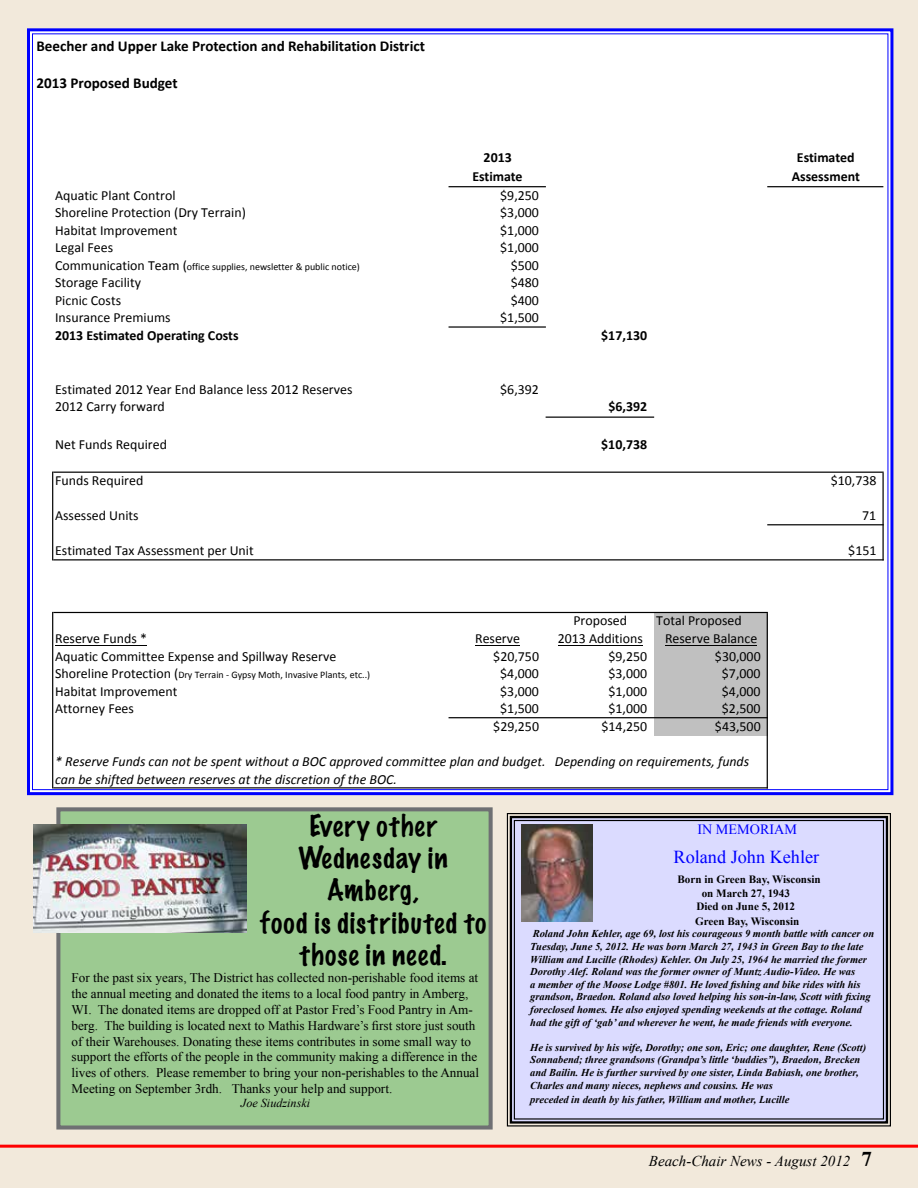
<style>
.page{position:relative;width:918px;height:1188px;background:#f2e9db}
.page>*{position:absolute;margin:0;border:0;box-sizing:border-box;transform-origin:0 0}
.t1{font:100 27px/32.4px "Marker Felt";letter-spacing:.045em;color:#000;text-align:center}
.t2{font:18.15px "Times New Roman";color:#00f}
.t3{font:700 15.15px "Calibri";color:#000}
.t4{font:italic 15px "Times New Roman";color:#000}
.t5{font:14.1px "Times New Roman";color:#00f}
.t6{font:13.95px "Calibri";color:#000}
.t7{font:italic 13.95px/17.9px "Calibri";color:#000}
.t8{font:700 13.95px "Calibri";color:#000}
.t9{font:13.2px/15.8px "Times New Roman";color:#000}
.t10{font:italic 12.15px "Times New Roman";color:#000}
.t11{font:700 11.1px/13.4px "Times New Roman";color:#000;text-align:center}
.t12{font:italic 700 10.5px/12.6px "Times New Roman";color:#000}
.t13{font:10.05px "Calibri";color:#000}
.s1{font-size:13.95px}
.s2{font-family:"Poplar Std";font-weight:400}
.s3{font-weight:700;font-style:normal;font-size:21px}
</style>
<div class="page">
<hr style="left:0;top:1145px;width:918px;height:3px;background:#f00">
<div style="left:27px;top:28px;width:867px;height:768px;background:#fff"></div>
<div style="left:506px;top:813px;width:385px;height:314px;background:#dbdbff"></div>
<div style="left:510px;top:816px;width:378px;height:308px;border:2px solid #000"></div>
<div style="left:514px;top:820px;width:370px;height:300px;border:1px solid #000"></div>
<img style="left:521px;top:825px;width:72px;height:97px">
<div style="left:56px;top:807px;width:437px;height:323px;background:#9cca91;border:4px solid #6f7073"></div>
<img style="left:34px;top:824px;width:213px;height:109px">
<h3 class="t3" style="left:36px;top:37px;width:390px">Beecher and Upper Lake Protection and Rehabilitation District</h3>
<h3 class="t3" style="left:36px;top:74px;width:143px">2013 Proposed Budget</h3>
<h3 class="t8" style="left:484px;top:149px;width:30px">2013</h3>
<h3 class="t8" style="left:797px;top:149px;width:59px">Estimated</h3>
<h3 class="t8" style="left:472px;top:168px;width:52px">Estimate</h3>
<h3 class="t8" style="left:792px;top:168px;width:70px">Assessment</h3>
<h3 class="t6" style="left:55px;top:186px;width:122px">Aquatic Plant Control</h3>
<h3 class="t6" style="left:500px;top:186px;width:40px">$9,250</h3>
<h3 class="t6" style="left:55px;top:204px;width:192px">Shoreline Protection (Dry Terrain)</h3>
<h3 class="t6" style="left:500px;top:204px;width:40px">$3,000</h3>
<h3 class="t6" style="left:55px;top:221px;width:124px">Habitat Improvement</h3>
<h3 class="t6" style="left:500px;top:221px;width:40px">$1,000</h3>
<h3 class="t6" style="left:55px;top:239px;width:59px">Legal Fees</h3>
<h3 class="t6" style="left:500px;top:239px;width:40px">$1,000</h3>
<p class="t13" style="left:55px;top:260px;width:306px"><span class="s1">Communication Team (</span>office supplies, newsletter &amp; public notice)</p>
<h3 class="t6" style="left:511px;top:256px;width:30px">$500</h3>
<h3 class="t6" style="left:55px;top:274px;width:87px">Storage Facility</h3>
<h3 class="t6" style="left:511px;top:274px;width:30px">$480</h3>
<h3 class="t6" style="left:55px;top:292px;width:68px">Picnic Costs</h3>
<h3 class="t6" style="left:511px;top:292px;width:30px">$400</h3>
<h3 class="t6" style="left:55px;top:309px;width:117px">Insurance Premiums</h3>
<h3 class="t6" style="left:500px;top:309px;width:40px">$1,500</h3>
<h3 class="t8" style="left:55px;top:327px;width:185px">2013 Estimated Operating Costs</h3>
<h3 class="t8" style="left:601px;top:327px;width:47px">$17,130</h3>
<h3 class="t6" style="left:55px;top:380px;width:299px">Estimated 2012 Year End Balance less 2012 Reserves</h3>
<h3 class="t6" style="left:500px;top:380px;width:40px">$6,392</h3>
<h3 class="t6" style="left:55px;top:398px;width:111px">2012 Carry forward</h3>
<h3 class="t8" style="left:609px;top:398px;width:40px">$6,392</h3>
<h3 class="t6" style="left:55px;top:435px;width:113px">Net Funds Required</h3>
<h3 class="t8" style="left:601px;top:436px;width:47px">$10,738</h3>
<h3 class="t6" style="left:55px;top:472px;width:90px">Funds Required</h3>
<h3 class="t6" style="left:831px;top:472px;width:47px">$10,738</h3>
<h3 class="t6" style="left:55px;top:507px;width:85px">Assessed Units</h3>
<h3 class="t6" style="left:862px;top:507px;width:16px">71</h3>
<h3 class="t6" style="left:55px;top:542px;width:200px">Estimated Tax Assessment per Unit</h3>
<h3 class="t6" style="left:848px;top:542px;width:30px">$151</h3>
<h3 class="t6" style="left:573px;top:612px;width:55px">Proposed</h3>
<h3 class="t6" style="left:656px;top:612px;width:87px">Total Proposed</h3>
<h3 class="t6" style="left:55px;top:630px;width:93px">Reserve Funds *</h3>
<h3 class="t6" style="left:475px;top:630px;width:46px">Reserve</h3>
<h3 class="t6" style="left:558px;top:630px;width:87px">2013 Additions</h3>
<h3 class="t6" style="left:665px;top:630px;width:94px">Reserve Balance</h3>
<h3 class="t6" style="left:55px;top:647px;width:283px">Aquatic Committee Expense and Spillway Reserve</h3>
<h3 class="t6" style="left:493px;top:647px;width:47px">$20,750</h3>
<h3 class="t6" style="left:609px;top:647px;width:40px">$9,250</h3>
<h3 class="t6" style="left:715px;top:647px;width:47px">$30,000</h3>
<p class="t13" style="left:55px;top:668px;width:317px"><span class="s1">Shoreline Protection (</span>Dry Terrain --‐ Gypsy Moth, Invasive Plants, etc..)</p>
<h3 class="t6" style="left:500px;top:665px;width:40px">$4,000</h3>
<h3 class="t6" style="left:609px;top:665px;width:40px">$3,000</h3>
<h3 class="t6" style="left:722px;top:665px;width:40px">$7,000</h3>
<h3 class="t6" style="left:55px;top:682px;width:124px">Habitat Improvement</h3>
<h3 class="t6" style="left:500px;top:682px;width:40px">$3,000</h3>
<h3 class="t6" style="left:609px;top:682px;width:40px">$1,000</h3>
<h3 class="t6" style="left:722px;top:682px;width:40px">$4,000</h3>
<h3 class="t6" style="left:55px;top:700px;width:80px">Attorney Fees</h3>
<h3 class="t6" style="left:500px;top:700px;width:40px">$1,500</h3>
<h3 class="t6" style="left:609px;top:700px;width:40px">$1,000</h3>
<h3 class="t6" style="left:722px;top:700px;width:40px">$2,500</h3>
<h3 class="t6" style="left:493px;top:717px;width:47px">$29,250</h3>
<h3 class="t6" style="left:602px;top:717px;width:47px">$14,250</h3>
<h3 class="t6" style="left:715px;top:717px;width:47px">$43,500</h3>
<h3 class="t7" style="left:55px;top:752px;width:696px">* Reserve Funds can not be spent without a BOC approved committee plan and budget. Depending on requirements, funds can be shifted between reserves at the discretion of the BOC.</h3>
<h3 class="t5" style="left:697px;top:820px;width:101px">IN MEMORIAM</h3>
<h2 class="t2" style="left:674px;top:844px;width:147px">Roland John Kehler</h2>
<p class="t11" style="left:678px;top:873px;width:145px">Born in Green Bay, Wisconsin on March 27, 1943<br>Died on June 5, 2012</p>
<p class="t11" style="left:695px;top:914px;width:106px">Green Bay, Wisconsin</p>
<p class="t12" style="left:530px;top:927px;width:346px">Roland John Kehler, age 69, lost his courageous 9 month battle with cancer on Tuesday, June 5, 2012. He was born March 27, 1943 in Green Bay to the late William and Lucille (Rhodes) Kehler. On July 25, 1964 he married the former Dorothy Alef. Roland was the former owner of Muntz Audio-Video. He was<br>a member of the Moose Lodge #801. He loved fishing and bike rides with his grandson, Braedon. Roland also loved helping his son-in-law, Scott with fixing foreclosed homes. He also enjoyed spending weekends at the cottage. Roland had the gift of ‘gab’ and wherever he went, he made friends with everyone.</p>
<p class="t12" style="left:530px;top:1041px;width:338px">He is survived by his wife, Dorothy; one son, Eric; one daughter, Rene (Scott)<br>Sonnabend; three grandsons (Grandpa’s little ‘buddies”), Braedon, Brecken and Bailin. He is further survived by one sister, Linda Babiash, one brother, Charles and many nieces, nephews and cousins. He was</p>
<p class="t12" style="left:530px;top:1093px;width:261px">preceded in death by his father, William and mother, Lucille</p>
<h1 class="t1" style="left:260px;top:811px;width:228px">Every other<br>Wednesday in<br>Amberg,<br>food is distributed to those in need<span class="s2">.</span></h1>
<p class="t9" style="left:72px;top:970px;width:409px">For the past six years, The District has collected non-perishable food items at the annual meeting and donated the items to a local food pantry in Amberg, WI. The donated items are dropped off at Pastor Fred’s Food Pantry in Am&shy;berg. The building is located next to Mathis Hardware’s first store just south of their Warehouses. Donating these items contributes in some small way to support the efforts of the people in the community making a difference in the lives of others. Please remember to bring your non-perishables to the Annual Meeting on September 3rdh. Thanks your help and support.</p>
<p class="t10" style="left:241px;top:1095px;width:71px">Joe Siudzinski</p>
<h3 class="t4" style="left:649px;top:1150px;width:225px">Beach-Chair News - August 2012 <span class="s3">7</span></h3>
</div>
